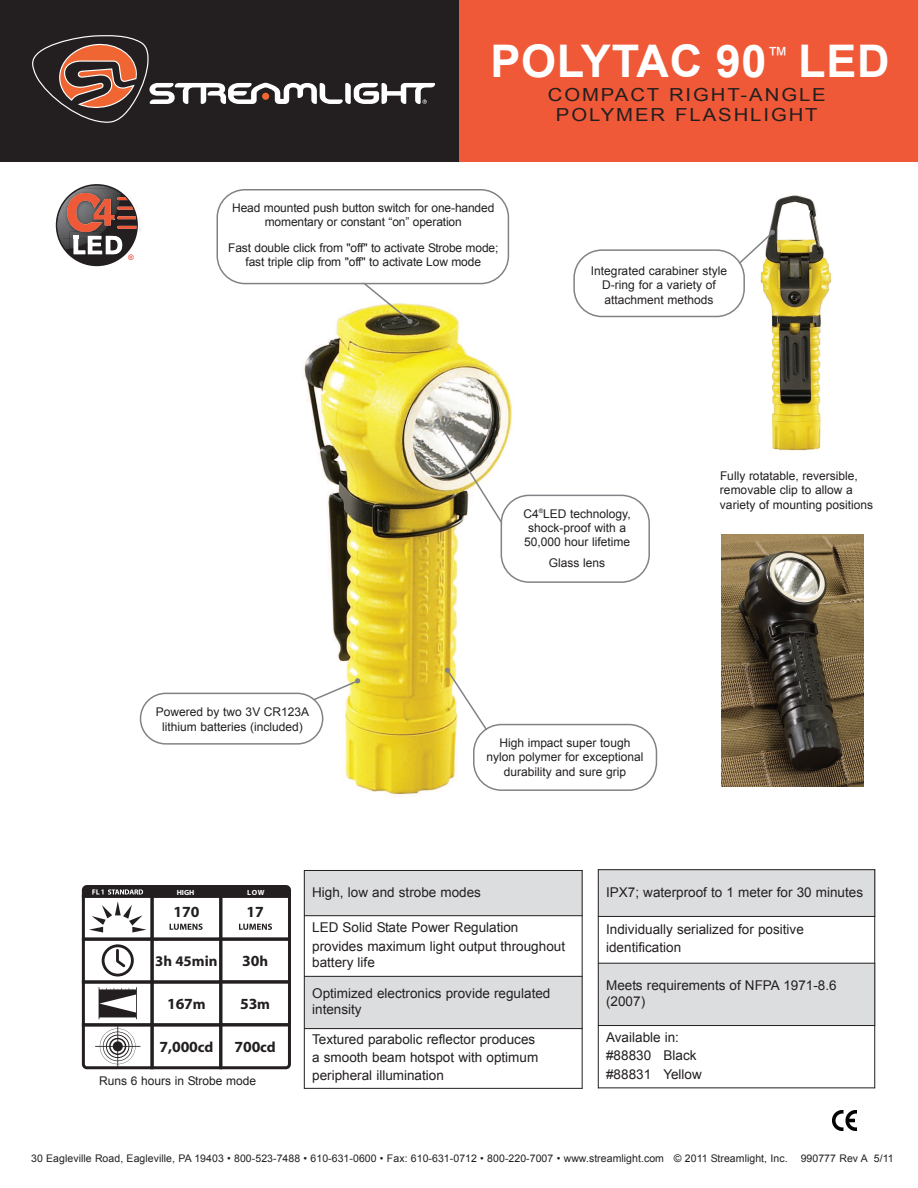
<style>
.page{position:relative;width:918px;height:1188px;background:#fff}
.page>*{position:absolute;margin:0;border:0;box-sizing:border-box;transform-origin:0 0}
.t1{font:700 45px "Arial";letter-spacing:.015em;color:#fff}
.t2{font:18px/19.5px "Arial";letter-spacing:.095em;color:#231f20;text-align:center;scale:1.13 1}
.t3{font:700 15.45px "Myriad";letter-spacing:-.01em;color:#231f20}
.t4{font:700 14.7px "Myriad";color:#231f20}
.t5{font:13.5px/18.3px "Arial";color:#231f20}
.t6{font:12px/14.4px "Arial";color:#231f20;text-align:center}
.t7{font:10.5px "Arial";letter-spacing:.005em;color:#231f20}
.t8{font:700 7.5px "Myriad";color:#fff}
.t9{font:7.5px "Impact";color:#ef4b3d}
.s1{font-size:14.7px}
</style>
<div class="page">
<img style="left:302px;top:324px;width:210px;height:473px">
<img style="left:770px;top:195px;width:62px;height:256px">
<div style="left:0;top:0;width:459px;height:162px;background:#231f20"></div>
<div style="left:459px;top:0;width:459px;height:162px;background:#f05937"></div>
<svg style="left:32px;top:35px;width:403px;height:88px"></svg>
<svg style="left:55px;top:184px;width:85px;height:83px"></svg>
<svg style="left:140px;top:678px;width:220px;height:67px"></svg>
<svg style="left:435px;top:418px;width:215px;height:165px"></svg>
<svg style="left:573px;top:229px;width:202px;height:88px"></svg>
<svg style="left:444px;top:667px;width:213px;height:124px"></svg>
<svg style="left:216px;top:189px;width:293px;height:135px"></svg>
<div style="left:598px;top:869px;width:277px;height:47px;background:#dcdddf"></div>
<div style="left:598px;top:963px;width:277px;height:63px;background:#dcdddf"></div>
<hr style="left:598px;top:869px;width:1px;height:219px;background:#231f20">
<hr style="left:874px;top:869px;width:1px;height:219px;background:#231f20">
<hr style="left:598px;top:869px;width:277px;height:1px;background:#231f20">
<hr style="left:598px;top:916px;width:277px;height:1px;background:#231f20">
<hr style="left:598px;top:963px;width:277px;height:1px;background:#231f20">
<hr style="left:598px;top:1025px;width:277px;height:1px;background:#231f20">
<hr style="left:598px;top:1087px;width:277px;height:1px;background:#231f20">
<div style="left:304px;top:870px;width:279px;height:46px;background:#dcdddf"></div>
<div style="left:304px;top:976px;width:279px;height:53px;background:#dcdddf"></div>
<hr style="left:304px;top:870px;width:1px;height:219px;background:#231f20">
<hr style="left:582px;top:870px;width:1px;height:219px;background:#231f20">
<hr style="left:304px;top:870px;width:279px;height:1px;background:#231f20">
<hr style="left:304px;top:915px;width:279px;height:1px;background:#231f20">
<hr style="left:304px;top:976px;width:279px;height:1px;background:#231f20">
<hr style="left:304px;top:1028px;width:279px;height:1px;background:#231f20">
<hr style="left:304px;top:1088px;width:279px;height:1px;background:#231f20">
<img style="left:832px;top:1110px;width:24px;height:20px">
<svg style="left:82px;top:885px;width:209px;height:184px"></svg>
<img style="left:722px;top:534px;width:142px;height:252px">
<p class="t9" style="left:128px;top:252px;width:7px">®</p>
<h1 class="t1" style="left:490px;top:36px;width:401px">POLYTAC 90<sup>™</sup> LED</h1>
<h2 class="t2" style="left:548px;top:85px;width:247px">COMPACT RIGHT-ANGLE<br>POLYMER FLASHLIGHT</h2>
<p class="t6" style="left:232px;top:201px;width:264px;line-height:13.5px">Head mounted push button switch for one-handed momentary or constant “on” operation</p>
<p class="t6" style="left:228px;top:240px;width:272px">Fast double click from "off" to activate Strobe mode; fast triple clip from "off" to activate Low mode</p>
<p class="t6" style="left:591px;top:264px;width:138px">Integrated carabiner style<br>D-ring for a variety of attachment methods</p>
<p class="t6" style="left:156px;top:705px;width:155px">Powered by two 3V CR123A lithium batteries (included)</p>
<p class="t6" style="left:523px;top:506px;width:109px">C4<sup>®</sup>LED technology, shock-proof with a<br>50,000 hour lifetime</p>
<p class="t6" style="left:549px;top:555px;width:58px">Glass lens</p>
<p class="t6" style="left:486px;top:736px;width:159px">High impact super tough nylon polymer for exceptional durability and sure grip</p>
<p class="t6" style="left:720px;top:468px;width:155px;text-align:left">Fully rotatable, reversible, removable clip to allow a variety of mounting positions</p>
<p class="t8" style="left:177px;top:889px;width:19px">HIGH</p>
<p class="t8" style="left:247px;top:889px;width:19px">LOW</p>
<p class="t3" style="left:173px;top:906px;width:27px">170</p>
<p class="t4" style="left:155px;top:955px;width:64px">3h 45min</p>
<p class="t3" style="left:246px;top:906px;width:19px">17</p>
<p class="t3" style="left:242px;top:955px;width:28px">30<span class="s1">h</span></p>
<p class="t3" style="left:240px;top:998px;width:32px">53<span class="s1">m</span></p>
<p class="t3" style="left:167px;top:998px;width:40px">167<span class="s1">m</span></p>
<p class="t3" style="left:160px;top:1041px;width:55px">7,000<span class="s1">cd</span></p>
<p class="t3" style="left:234px;top:1041px;width:43px">700<span class="s1">cd</span></p>
<p class="t6" style="left:99px;top:1074px;width:159px">Runs 6 hours in Strobe mode</p>
<p class="t5" style="left:312px;top:883px;width:170px">High, low and strobe modes</p>
<p class="t5" style="left:312px;top:918px;width:254px">LED Solid State Power Regulation provides maximum light output throughout</p>
<p class="t5" style="left:312px;top:953px;width:64px">battery life</p>
<p class="t5" style="left:312px;top:985px;width:240px;line-height:16.2px">Optimized electronics provide regulated intensity</p>
<p class="t5" style="left:312px;top:1030px;width:228px">Textured parabolic reflector produces a smooth beam hotspot with optimum peripheral illumination</p>
<p class="t5" style="left:606px;top:883px;width:258px">IPX7; waterproof to 1 meter for 30 minutes</p>
<p class="t5" style="left:606px;top:920px;width:199px">Individually serialized for positive identification</p>
<p class="t5" style="left:606px;top:977px;width:232px;line-height:16.2px">Meets requirements of NFPA 1971-8.6 (2007)</p>
<p class="t5" style="left:606px;top:1028px;width:97px">Available in: #88830 Black #88831 Yellow</p>
<p class="t7" style="left:31px;top:1152px;width:864px">30 Eagleville Road, Eagleville, PA 19403 • 800-523-7488 • 610-631-0600 • Fax: 610-631-0712 • 800-220-7007 • www.streamlight.com © 2011 Streamlight, Inc. 990777 Rev A 5/11</p>
</div>
